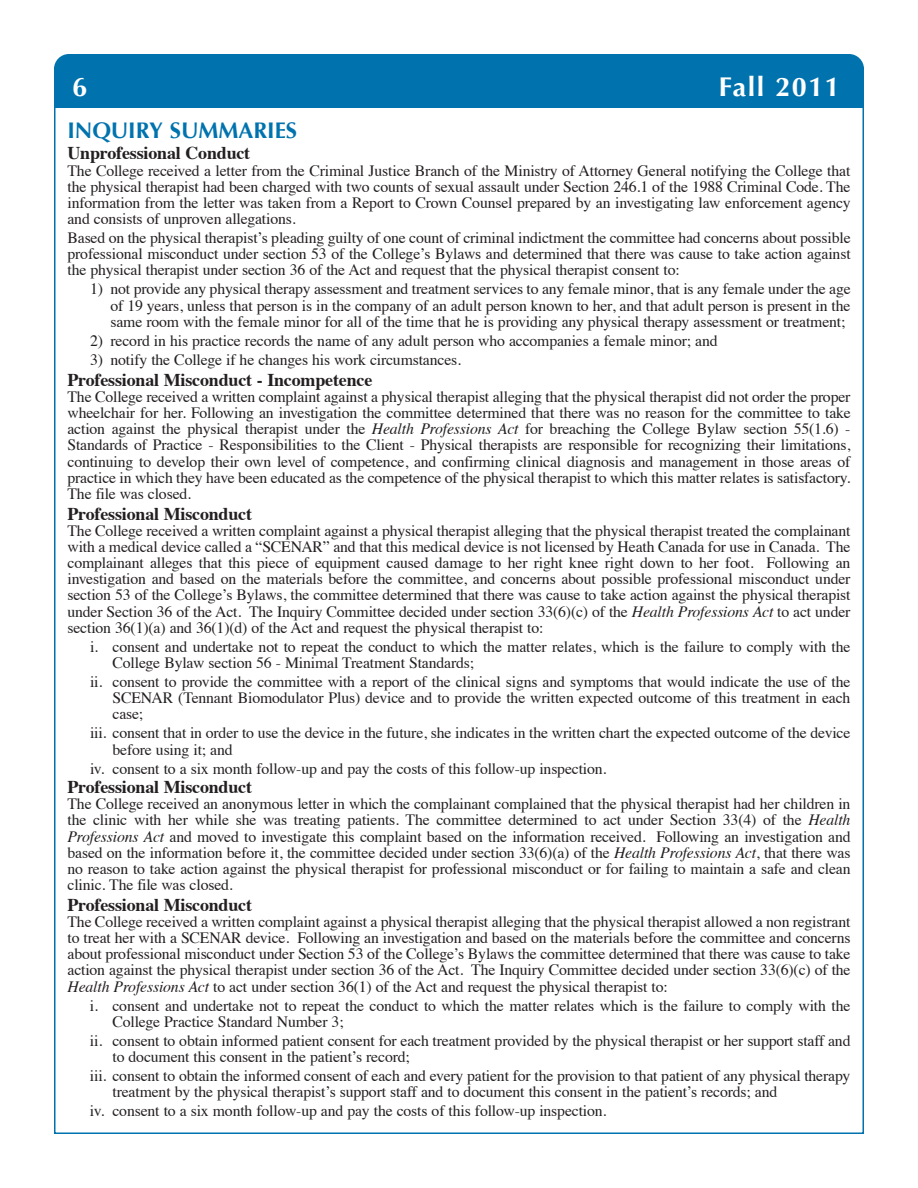
<style>
.page{position:relative;width:918px;height:1188px;background:#fff}
.page>*{position:absolute;margin:0;border:0;box-sizing:border-box;transform-origin:0 0}
.t1{font:700 27px "Optima";letter-spacing:.055em;color:#fff}
.t2{font:700 22.5px "Optima";color:#0073ae}
.t3{font:700 18px "Times";letter-spacing:-.01em;color:#231f20}
.t4{font:15.75px/16.2px "Times";letter-spacing:-.01em;color:#231f20;text-align:justify}
.s1{font-style:italic}
</style>
<div class="page">
<div style="left:54px;top:54px;width:810px;height:54px;background:#0073ae;border-radius:15px"></div>
<div style="left:54px;top:68px;width:810px;height:40px;background:#0073ae"></div>
<h1 class="t1" style="left:72px;top:71px;width:17px">6</h1>
<h1 class="t1" style="left:719px;top:71px;width:123px">Fall 2011</h1>
<h2 class="t2" style="left:68px;top:118px;width:231px">INQUIRY SUMMARIES</h2>
<p class="t3" style="left:68px;top:146px;width:184px">Unprofessional Conduct</p>
<p class="t4" style="left:68px;top:164px;width:785px">The College received a letter from the Criminal Justice Branch of the Ministry of Attorney General notifying the College that the physical therapist had been charged with two counts of sexual assault under Section 246.1 of the 1988 Criminal Code. The information from the letter was taken from a Report to Crown Counsel prepared by an investigating law enforcement agency and consists of unproven allegations.</p>
<p class="t4" style="left:68px;top:231px;width:785px">Based on the physical therapist’s pleading guilty of one count of criminal indictment the committee had concerns about possible professional misconduct under section 53 of the College’s Bylaws and determined that there was cause to take action against the physical therapist under section 36 of the Act and request that the physical therapist consent to:</p>
<p class="t4" style="left:110px;top:282px;width:742px;text-indent:-20px">1) not provide any physical therapy assessment and treatment services to any female minor, that is any female under the age of 19 years, unless that person is in the company of an adult person known to her, and that adult person is present in the same room with the female minor for all of the time that he is providing any physical therapy assessment or treatment;</p>
<p class="t4" style="left:90px;top:334px;width:629px">2) record in his practice records the name of any adult person who accompanies a female minor; and</p>
<p class="t4" style="left:90px;top:353px;width:373px">3) notify the College if he changes his work circumstances.</p>
<p class="t3" style="left:68px;top:372px;width:306px">Professional Misconduct - Incompetence</p>
<p class="t4" style="left:68px;top:390px;width:785px">The College received a written complaint against a physical therapist alleging that the physical therapist did not order the proper wheelchair for her. Following an investigation the committee determined that there was no reason for the committee to take action against the physical therapist under the <span class="s1">Health Professions Act</span> for breaching the College Bylaw section 55(1.6) - Standards of Practice - Responsibilities to the Client - Physical therapists are responsible for recognizing their limitations, continuing to develop their own level of competence, and confirming clinical diagnosis and management in those areas of practice in which they have been educated as the competence of the physical therapist to which this matter relates is satisfactory.<br>The file was closed.</p>
<p class="t3" style="left:68px;top:506px;width:186px">Professional Misconduct</p>
<p class="t4" style="left:68px;top:524px;width:785px">The College received a written complaint against a physical therapist alleging that the physical therapist treated the complainant with a medical device called a “SCENAR” and that this medical device is not licensed by Heath Canada for use in Canada. The complainant alleges that this piece of equipment caused damage to her right knee right down to her foot. Following an investigation and based on the materials before the committee, and concerns about possible professional misconduct under section 53 of the College’s Bylaws, the committee determined that there was cause to take action against the physical therapist under Section 36 of the Act. The Inquiry Committee decided under section 33(6)(c) of the <span class="s1">Health Professions Act</span> to act under section 36(1)(a) and 36(1)(d) of the Act and request the physical therapist to:</p>
<p class="t4" style="left:113px;top:640px;width:739px;text-indent:-23px">i. consent and undertake not to repeat the conduct to which the matter relates, which is the failure to comply with the<br>College Bylaw section 56 - Minimal Treatment Standards;</p>
<p class="t4" style="left:113px;top:675px;width:739px;text-indent:-23px">ii. consent to provide the committee with a report of the clinical signs and symptoms that would indicate the use of the SCENAR (Tennant Biomodulator Plus) device and to provide the written expected outcome of this treatment in each case;</p>
<p class="t4" style="left:113px;top:726px;width:739px;text-indent:-23px">iii. consent that in order to use the device in the future, she indicates in the written chart the expected outcome of the device before using it; and</p>
<p class="t4" style="left:90px;top:762px;width:518px">iv. consent to a six month follow-up and pay the costs of this follow-up inspection.</p>
<p class="t3" style="left:68px;top:780px;width:186px">Professional Misconduct</p>
<p class="t4" style="left:68px;top:797px;width:785px">The College received an anonymous letter in which the complainant complained that the physical therapist had her children in the clinic with her while she was treating patients. The committee determined to act under Section 33(4) of the <span class="s1">Health Professions Act</span> and moved to investigate this complaint based on the information received. Following an investigation and based on the information before it, the committee decided under section 33(6)(a) of the <span class="s1">Health Professions Act</span>, that there was no reason to take action against the physical therapist for professional misconduct or for failing to maintain a safe and clean clinic. The file was closed.</p>
<p class="t3" style="left:68px;top:897px;width:186px">Professional Misconduct</p>
<p class="t4" style="left:68px;top:915px;width:785px">The College received a written complaint against a physical therapist alleging that the physical therapist allowed a non registrant to treat her with a SCENAR device. Following an investigation and based on the materials before the committee and concerns about professional misconduct under Section 53 of the College’s Bylaws the committee determined that there was cause to take action against the physical therapist under section 36 of the Act. The Inquiry Committee decided under section 33(6)(c) of the <span class="s1">Health Professions Act</span> to act under section 36(1) of the Act and request the physical therapist to:</p>
<p class="t4" style="left:112px;top:999px;width:739px;text-indent:-23px">i. consent and undertake not to repeat the conduct to which the matter relates which is the failure to comply with the<br>College Practice Standard Number 3;</p>
<p class="t4" style="left:112px;top:1034px;width:740px;text-indent:-23px">ii. consent to obtain informed patient consent for each treatment provided by the physical therapist or her support staff and to document this consent in the patient’s record;</p>
<p class="t4" style="left:112px;top:1069px;width:740px;text-indent:-23px">iii. consent to obtain the informed consent of each and every patient for the provision to that patient of any physical therapy treatment by the physical therapist’s support staff and to document this consent in the patient’s records; and</p>
<p class="t4" style="left:90px;top:1104px;width:518px">iv. consent to a six month follow-up and pay the costs of this follow-up inspection.</p>
</div>
